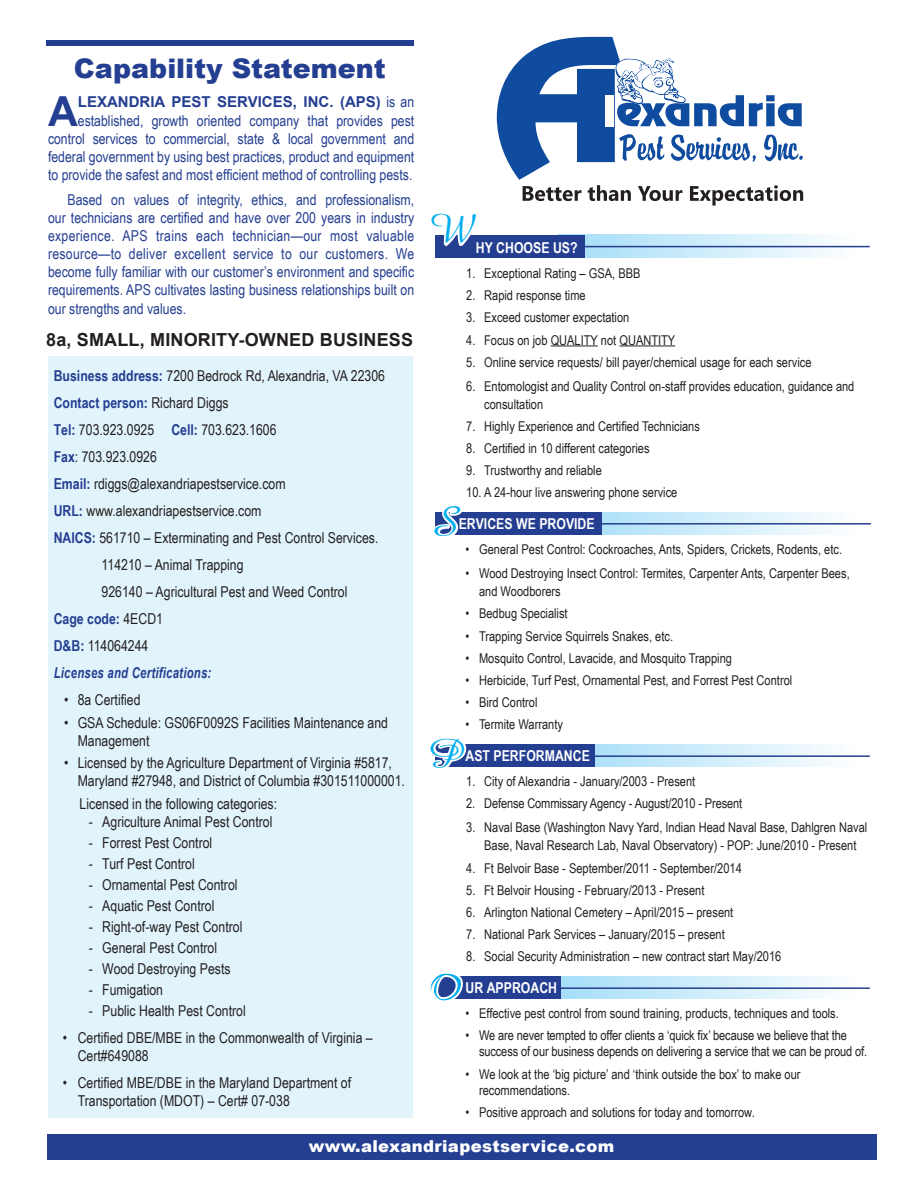
<style>
.page{position:relative;width:918px;height:1188px;background:#fff}
.page>*{position:absolute;margin:0;border:0;box-sizing:border-box;transform-origin:0 0}
.t1{font:51px "Amienne";color:#00aeef}
.t2{font:42.6px "Amazone BT";color:#00aeef}
.t3{font:700 41.4px "Arial";color:#243e91}
.t4{font:900 27px "Arial";color:#243e91}
.t5{font:700 18px "Arial";letter-spacing:.01em;color:#231f20}
.t6{font:900 16.5px "Arial";letter-spacing:.02em;color:#fff}
.t7{font:15px/18px "Arial Narrow";color:#231f20}
.t8{font:15px/18.1px "Arial Narrow";color:#243e91;text-align:justify}
.t9{font:700 15px "Arial Narrow Special G1";color:#fff}
.t10{font:700 15px "Arial Narrow Special G1";color:#243e91}
.t11{font:700 15px "Arial";color:#243e91}
.t12{font:italic 700 15px "Arial";letter-spacing:.025em;color:#243e91;scale:.75 1}
.t13{font:13.5px/18px "Arial Narrow";color:#231f20}
.s1{font-family:"Arial Narrow";font-weight:400}
.s2{font-family:"Arial Narrow Special G1";font-weight:700;color:#243e91}
.s3{font-family:"Arial Narrow";font-weight:400;color:#231f20}
</style>
<div class="page">
<svg style="left:585px;top:235px;width:285px;height:22px"></svg>
<div style="left:435px;top:235px;width:150px;height:22px;background:#243e91"></div>
<hr style="left:445px;top:246px;width:425px;height:1px;background:#253f8e">
<div style="left:550px;top:976px;width:321px;height:23px;background:linear-gradient(to right,#a2ddf8,#fffffe)"></div>
<div style="left:435px;top:976px;width:126px;height:23px;background:#243e91"></div>
<hr style="left:445px;top:987px;width:425px;height:2px;background:#253f8e">
<svg style="left:435px;top:976px;width:28px;height:23px"></svg>
<svg style="left:595px;top:744px;width:234px;height:23px;background:#d0edfb"></svg>
<div style="left:435px;top:744px;width:160px;height:23px;background:#243e91"></div>
<hr style="left:445px;top:755px;width:425px;height:2px;background:#253f8e">
<svg style="left:435px;top:744px;width:32px;height:23px"></svg>
<svg style="left:602px;top:512px;width:227px;height:23px;background:#d1eefb"></svg>
<div style="left:435px;top:512px;width:167px;height:23px;background:#243e91"></div>
<hr style="left:446px;top:523px;width:425px;height:2px;background:#253f8e">
<svg style="left:435px;top:512px;width:27px;height:23px"></svg>
<div style="left:48px;top:356px;width:364px;height:762px;background:#e1f4fc"></div>
<hr style="left:551px;top:345px;width:47px;height:1px;background:#231f20">
<hr style="left:619px;top:345px;width:56px;height:1px;background:#231f20">
<svg style="left:497px;top:37px;width:306px;height:169px"></svg>
<div style="left:46px;top:41px;width:367px;height:5px;background:#243e91"></div>
<div style="left:47px;top:1134px;width:830px;height:25px;background:#243e91"></div>
<svg style="left:443px;top:235px;width:28px;height:12px"></svg>
<h3 class="t4" style="left:74px;top:49px;width:314px">Capability Statement</h3>
<h3 class="t3" style="left:48px;top:84px;width:31px">A</h3>
<p class="t11" style="left:78px;top:92px;width:338px">LEXANDRIA PEST SERVICES, INC. (APS) <span class="s1">is an</span></p>
<p class="t8" style="left:48px;top:111px;width:368px;text-indent:30px">established, growth oriented company that provides pest control services to commercial, state &amp; local government and federal government by using best practices, product and equipment to provide the safest and most efficient method of controlling pests.</p>
<p class="t8" style="left:48px;top:190px;width:368px;text-indent:20px">Based on values of integrity, ethics, and professionalism, our technicians are certified and have over 200 years in industry experience. APS trains each technician—our most valuable resource—to deliver excellent service to our customers. We become fully familiar with our customer’s environment and specific requirements. APS cultivates lasting business relationships built on our strengths and values.</p>
<h3 class="t5" style="left:46px;top:327px;width:368px">8a, SMALL, MINORITY-OWNED BUSINESS</h3>
<p class="t7" style="left:54px;top:367px;width:333px"><span class="s2">Business address:</span> 7200 Bedrock Rd, Alexandria, VA 22306</p>
<p class="t10" style="left:54px;top:393px;width:176px">Contact person: <span class="s3">Richard Diggs</span></p>
<p class="t7" style="left:54px;top:421px;width:224px"><span class="s2">Tel:</span> 703.923.0925 <span class="s2">Cell:</span> 703.623.1606</p>
<p class="t7" style="left:54px;top:448px;width:105px"><span class="s2">Fax</span>: 703.923.0926</p>
<p class="t7" style="left:54px;top:475px;width:233px"><span class="s2">Email:</span> rdiggs@alexandriapestservice.com</p>
<p class="t7" style="left:54px;top:502px;width:209px"><span class="s2">URL:</span> www.alexandriapestservice.com</p>
<p class="t7" style="left:54px;top:529px;width:326px"><span class="s2">NAICS:</span> 561710 – Exterminating and Pest Control Services.</p>
<p class="t7" style="left:102px;top:556px;width:144px">114210 – Animal Trapping</p>
<p class="t7" style="left:102px;top:583px;width:247px">926140 – Agricultural Pest and Weed Control</p>
<p class="t10" style="left:54px;top:609px;width:111px">Cage code: <span class="s3">4ECD1</span></p>
<p class="t7" style="left:54px;top:637px;width:96px"><span class="s2">D&amp;B:</span> 114064244</p>
<p class="t12" style="left:54px;top:663px;width:212px">Licenses and Certifications:</p>
<p class="t7" style="left:64px;top:691px;width:78px">• 8a Certified</p>
<p class="t7" style="left:78px;top:713px;width:312px;text-indent:-14px">• GSA Schedule: GS06F0092S Facilities Maintenance and<br>Management</p>
<p class="t7" style="left:78px;top:754px;width:329px;text-indent:-14px">• Licensed by the Agriculture Department of Virginia #5817,<br>Maryland #27948, and District of Columbia #301511000001.</p>
<p class="t7" style="left:80px;top:794px;width:199px">Licensed in the following categories:</p>
<p class="t7" style="left:89px;top:812px;width:185px">- Agriculture Animal Pest Control</p>
<p class="t7" style="left:89px;top:833px;width:125px">- Forrest Pest Control</p>
<p class="t7" style="left:89px;top:854px;width:108px">- Turf Pest Control</p>
<p class="t7" style="left:89px;top:875px;width:150px">- Ornamental Pest Control</p>
<p class="t7" style="left:89px;top:896px;width:127px">- Aquatic Pest Control</p>
<p class="t7" style="left:89px;top:917px;width:155px">- Right-of-way Pest Control</p>
<p class="t7" style="left:89px;top:938px;width:130px">- General Pest Control</p>
<p class="t7" style="left:89px;top:959px;width:143px">- Wood Destroying Pests</p>
<p class="t7" style="left:89px;top:980px;width:76px">- Fumigation</p>
<p class="t7" style="left:89px;top:1001px;width:159px">- Public Health Pest Control</p>
<p class="t7" style="left:78px;top:1028px;width:297px;text-indent:-15px">• Certified DBE/MBE in the Commonwealth of Virginia –<br>Cert#649088</p>
<p class="t7" style="left:78px;top:1073px;width:275px;text-indent:-15px">• Certified MBE/DBE in the Maryland Department of<br>Transportation (MDOT) – Cert# 07-038</p>
<h2 class="t2" style="left:428px;top:205px;width:47px">W</h2>
<p class="t9" style="left:476px;top:238px;width:103px">HY CHOOSE US?</p>
<p class="t13" style="left:466px;top:264px;width:176px">1. Exceptional Rating – GSA, BBB</p>
<p class="t13" style="left:466px;top:286px;width:121px">2. Rapid response time</p>
<p class="t13" style="left:466px;top:308px;width:165px">3. Exceed customer expectation</p>
<p class="t13" style="left:466px;top:330px;width:211px">4. Focus on job QUALITY not QUANTITY</p>
<p class="t13" style="left:466px;top:352px;width:347px">5. Online service requests/ bill payer/chemical usage for each service</p>
<p class="t13" style="left:484px;top:376px;width:372px;text-indent:-18px">6. Entomologist and Quality Control on-staff provides education, guidance and consultation</p>
<p class="t13" style="left:466px;top:417px;width:235px">7. Highly Experience and Certified Technicians</p>
<p class="t13" style="left:466px;top:439px;width:185px">8. Certified in 10 different categories</p>
<p class="t13" style="left:466px;top:461px;width:137px">9. Trustworthy and reliable</p>
<p class="t13" style="left:466px;top:483px;width:213px">10. A 24-hour live answering phone service</p>
<p class="t9" style="left:459px;top:514px;width:138px">ERVICES WE PROVIDE</p>
<p class="t13" style="left:466px;top:540px;width:378px">• General Pest Control: Cockroaches, Ants, Spiders, Crickets, Rodents, etc.</p>
<p class="t13" style="left:479px;top:564px;width:372px;text-indent:-14px">• Wood Destroying Insect Control: Termites, Carpenter Ants, Carpenter Bees, and Woodborers</p>
<p class="t13" style="left:466px;top:604px;width:104px">• Bedbug Specialist</p>
<p class="t13" style="left:466px;top:626px;width:209px">• Trapping Service Squirrels Snakes, etc.</p>
<p class="t13" style="left:466px;top:649px;width:268px">• Mosquito Control, Lavacide, and Mosquito Trapping</p>
<p class="t13" style="left:466px;top:671px;width:328px">• Herbicide, Turf Pest, Ornamental Pest, and Forrest Pest Control</p>
<p class="t13" style="left:466px;top:693px;width:73px">• Bird Control</p>
<p class="t13" style="left:466px;top:715px;width:99px">• Termite Warranty</p>
<p class="t9" style="left:466px;top:746px;width:126px">AST PERFORMANCE</p>
<p class="t13" style="left:466px;top:772px;width:231px">1. City of Alexandria - January/2003 - Present</p>
<p class="t13" style="left:466px;top:794px;width:278px">2. Defense Commissary Agency - August/2010 - Present</p>
<p class="t13" style="left:466px;top:818px;width:403px;text-align:center">3. Naval Base (Washington Navy Yard, Indian Head Naval Base, Dahlgren Naval<br>Base, Naval Research Lab, Naval Observatory) - POP: June/2010 - Present</p>
<p class="t13" style="left:466px;top:858px;width:277px">4. Ft Belvoir Base - September/2011 - September/2014</p>
<p class="t13" style="left:466px;top:880px;width:240px">5. Ft Belvoir Housing - February/2013 - Present</p>
<p class="t13" style="left:466px;top:903px;width:269px">6. Arlington National Cemetery – April/2015 – present</p>
<p class="t13" style="left:466px;top:925px;width:260px">7. National Park Services – January/2015 – present</p>
<p class="t13" style="left:466px;top:947px;width:317px">8. Social Security Administration – new contract start May/2016</p>
<p class="t9" style="left:466px;top:978px;width:93px">UR APPROACH</p>
<p class="t13" style="left:466px;top:1004px;width:375px">• Effective pest control from sound training, products, techniques and tools.</p>
<p class="t13" style="left:479px;top:1027px;width:390px;line-height:16.2px;text-indent:-14px">• We are never tempted to offer clients a ‘quick fix’ because we believe that the success of our business depends on delivering a service that we can be proud of.</p>
<p class="t13" style="left:479px;top:1065px;width:323px;line-height:16.2px;text-indent:-14px">• We look at the ‘big picture’ and ‘think outside the box’ to make our recommendations.</p>
<p class="t13" style="left:466px;top:1103px;width:291px">• Positive approach and solutions for today and tomorrow.</p>
<h2 class="t2" style="left:430px;top:498px;width:30px">S</h2>
<h2 class="t2" style="left:428px;top:730px;width:37px">P</h2>
<h1 class="t1" style="left:430px;top:964px;width:31px">O</h1>
<p class="t6" style="left:309px;top:1134px;width:307px">www.alexandriapestservice.com</p>
</div>
